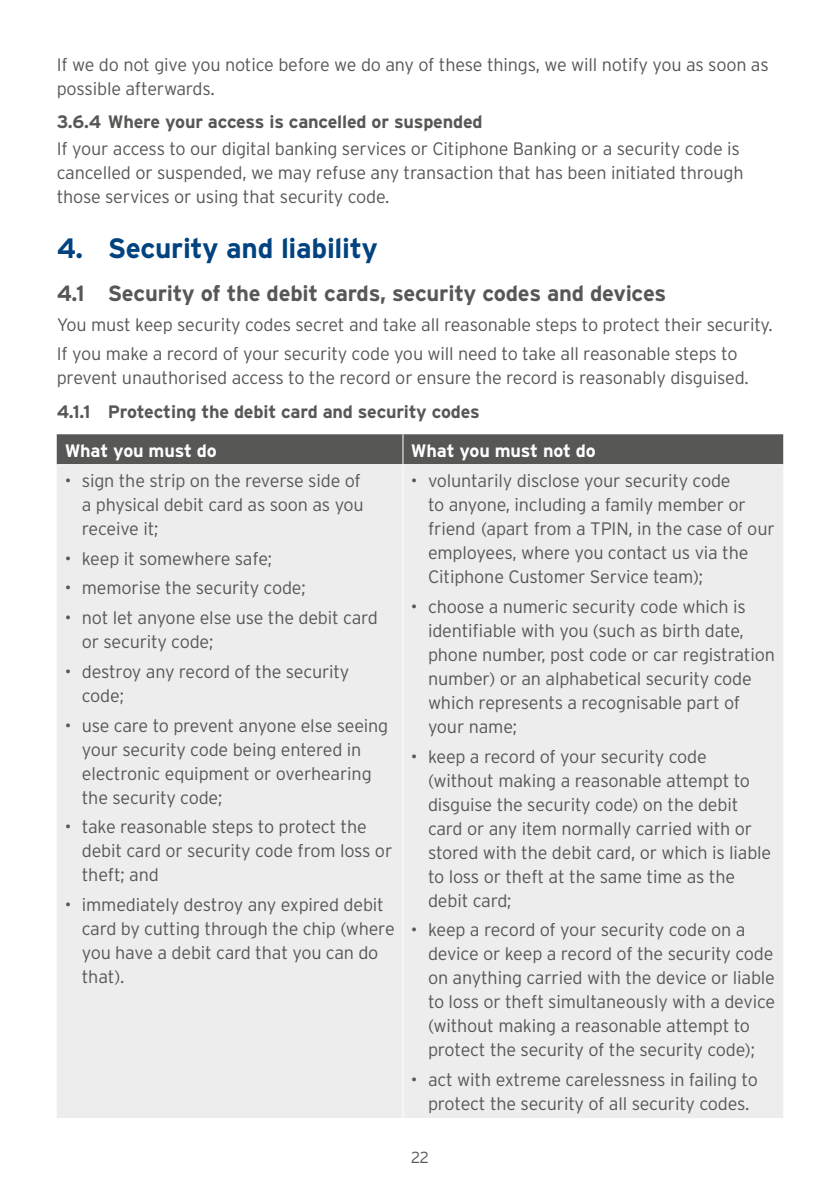
<style>
.page{position:relative;width:840px;height:1191px;background:#fff}
.page>*{position:absolute;margin:0;border:0;box-sizing:border-box;transform-origin:0 0}
.t1{font:700 28px "Interstate";letter-spacing:-.01em;color:#004380}
.t2{font:700 22px "Interstate";letter-spacing:-.01em;color:#575756}
.t3{font:300 18px/24px "Interstate";letter-spacing:-.01em;color:#575756}
.t4{font:700 18px "Interstate";letter-spacing:-.01em;color:#575756}
.t5{font:700 18px "Interstate";letter-spacing:-.01em;color:#fff}
.t6{font:300 16px "Interstate";color:#575756}
</style>
<div class="page">
<div style="left:57px;top:434px;width:725px;height:30px;background:#575756"></div>
<div style="left:57px;top:465px;width:725px;height:653px;background:#ededed"></div>
<hr style="left:402px;top:434px;width:1px;height:30px;background:#fff">
<hr style="left:402px;top:465px;width:1px;height:653px;background:#fff">
<p class="t3" style="left:57px;top:53px;width:713px">If we do not give you notice before we do any of these things, we will notify you as soon as possible afterwards.</p>
<p class="t4" style="left:57px;top:111px;width:427px">3.6.4 Where your access is cancelled or suspended</p>
<p class="t3" style="left:57px;top:137px;width:688px">If your access to our digital banking services or Citiphone Banking or a security code is cancelled or suspended, we may refuse any transaction that has been initiated through those services or using that security code.</p>
<h1 class="t1" style="left:57px;top:231px;width:322px">4. Security and liability</h1>
<p class="t2" style="left:57px;top:280px;width:610px">4.1 Security of the debit cards, security codes and devices</p>
<p class="t3" style="left:57px;top:309px;width:717px;line-height:29.6px">You must keep security codes secret and take all reasonable steps to protect their security.<br>If you make a record of your security code you will need to take all reasonable steps to</p>
<p class="t3" style="left:57px;top:366px;width:693px">prevent unauthorised access to the record or ensure the record is reasonably disguised.</p>
<p class="t4" style="left:57px;top:400px;width:424px">4.1.1 Protecting the debit card and security codes</p>
<p class="t5" style="left:65px;top:439px;width:153px">What you must do</p>
<p class="t5" style="left:411px;top:439px;width:186px">What you must not do</p>
<p class="t3" style="left:82px;top:468px;width:283px;text-indent:-17px">• sign the strip on the reverse side of a physical debit card as soon as you receive it;</p>
<p class="t3" style="left:65px;top:546px;width:209px">• keep it somewhere safe;</p>
<p class="t3" style="left:65px;top:576px;width:242px">• memorise the security code;</p>
<p class="t3" style="left:82px;top:605px;width:297px;text-indent:-17px">• not let anyone else use the debit card or security code;</p>
<p class="t3" style="left:82px;top:659px;width:269px;text-indent:-17px">• destroy any record of the security code;</p>
<p class="t3" style="left:82px;top:713px;width:308px;text-indent:-17px">• use care to prevent anyone else seeing your security code being entered in electronic equipment or overhearing the security code;</p>
<p class="t3" style="left:82px;top:814px;width:312px;text-indent:-17px">• take reasonable steps to protect the debit card or security code from loss or theft; and</p>
<p class="t3" style="left:82px;top:892px;width:314px;text-indent:-17px">• immediately destroy any expired debit card by cutting through the chip (where you have a debit card that you can do that).</p>
<p class="t3" style="left:428px;top:468px;width:348px;text-indent:-17px">• voluntarily disclose your security code<br>to anyone, including a family member or friend (apart from a TPIN, in the case of our employees, where you contact us via the Citiphone Customer Service team);</p>
<p class="t3" style="left:428px;top:594px;width:348px;text-indent:-17px">• choose a numeric security code which is identifiable with you (such as birth date, phone number, post code or car registration number) or an alphabetical security code which represents a recognisable part of your name;</p>
<p class="t3" style="left:428px;top:744px;width:344px;text-indent:-17px">• keep a record of your security code (without making a reasonable attempt to disguise the security code) on the debit card or any item normally carried with or stored with the debit card, or which is liable to loss or theft at the same time as the debit card;</p>
<p class="t3" style="left:428px;top:917px;width:348px;text-indent:-17px">• keep a record of your security code on a device or keep a record of the security code on anything carried with the device or liable to loss or theft simultaneously with a device (without making a reasonable attempt to protect the security of the security code);</p>
<p class="t3" style="left:411px;top:1067px;width:348px;text-align:center">• act with extreme carelessness in failing to protect the security of all security codes.</p>
<p class="t6" style="left:411px;top:1147px;width:19px">22</p>
</div>
